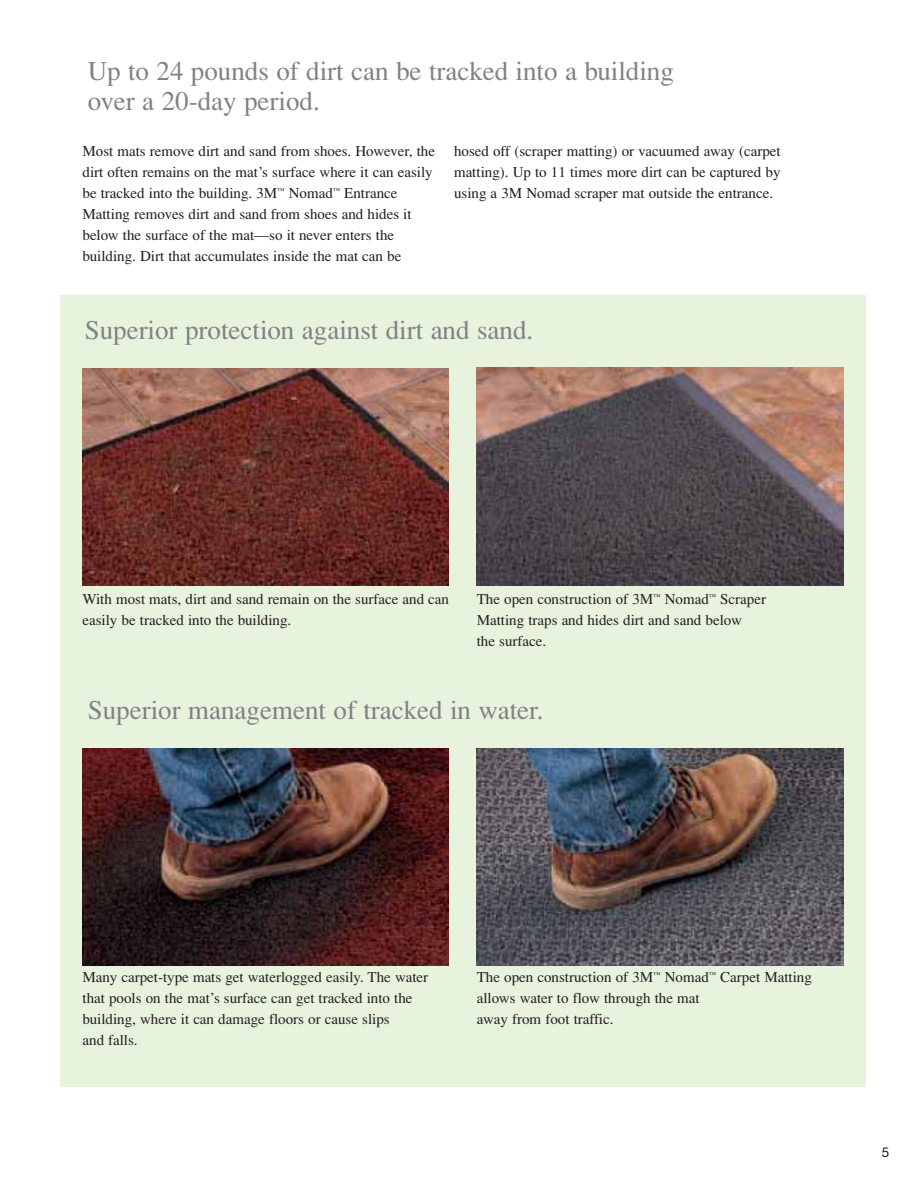
<style>
.page{position:relative;width:918px;height:1188px;background:#fff}
.page>*{position:absolute;margin:0;border:0;box-sizing:border-box;transform-origin:0 0}
.t1{font:27px/30px "Times";color:#808285}
.t2{font:15px/21px "Times";color:#231f20}
.t3{font:13.5px "Helvetica Neue";color:#231f20}
</style>
<div class="page">
<div style="left:61px;top:295px;width:805px;height:792px;background:#e8f3de"></div>
<img style="left:83px;top:748px;width:366px;height:217px">
<img style="left:83px;top:368px;width:366px;height:217px">
<img style="left:476px;top:368px;width:367px;height:217px">
<img style="left:476px;top:748px;width:367px;height:218px">
<h1 class="t1" style="left:88px;top:58px;width:588px">Up to 24 pounds of dirt can be tracked into a building over a 20-day period.</h1>
<p class="t2" style="left:82px;top:142px;width:354px">Most mats remove dirt and sand from shoes. However, the dirt often remains on the mat’s surface where it can easily be tracked into the building. 3M<sup>™</sup> Nomad<sup>™</sup> Entrance Matting removes dirt and sand from shoes and hides it below the surface of the mat—so it never enters the building. Dirt that accumulates inside the mat can be</p>
<p class="t2" style="left:454px;top:142px;width:328px;text-align:justify">hosed off (scraper matting) or vacuumed away (carpet matting). Up to 11 times more dirt can be captured by using a 3M Nomad scraper mat outside the entrance.</p>
<h1 class="t1" style="left:85px;top:318px;width:450px">Superior protection against dirt and sand.</h1>
<p class="t2" style="left:82px;top:590px;width:368px">With most mats, dirt and sand remain on the surface and can easily be tracked into the building.</p>
<p class="t2" style="left:477px;top:590px;width:291px">The open construction of 3M<sup>™</sup> Nomad<sup>™</sup> Scraper<br>Matting traps and hides dirt and sand below<br>the surface.</p>
<h1 class="t1" style="left:88px;top:697px;width:457px">Superior management of tracked in water.</h1>
<p class="t2" style="left:83px;top:968px;width:347px">Many carpet-type mats get waterlogged easily. The water that pools on the mat’s surface can get tracked into the building, where it can damage floors or cause slips<br>and falls.</p>
<p class="t2" style="left:477px;top:968px;width:337px">The open construction of 3M<sup>™</sup> Nomad<sup>™</sup> Carpet Matting allows water to flow through the mat<br>away from foot traffic.</p>
<p class="t3" style="left:882px;top:1147px;width:9px">5</p>
</div>
